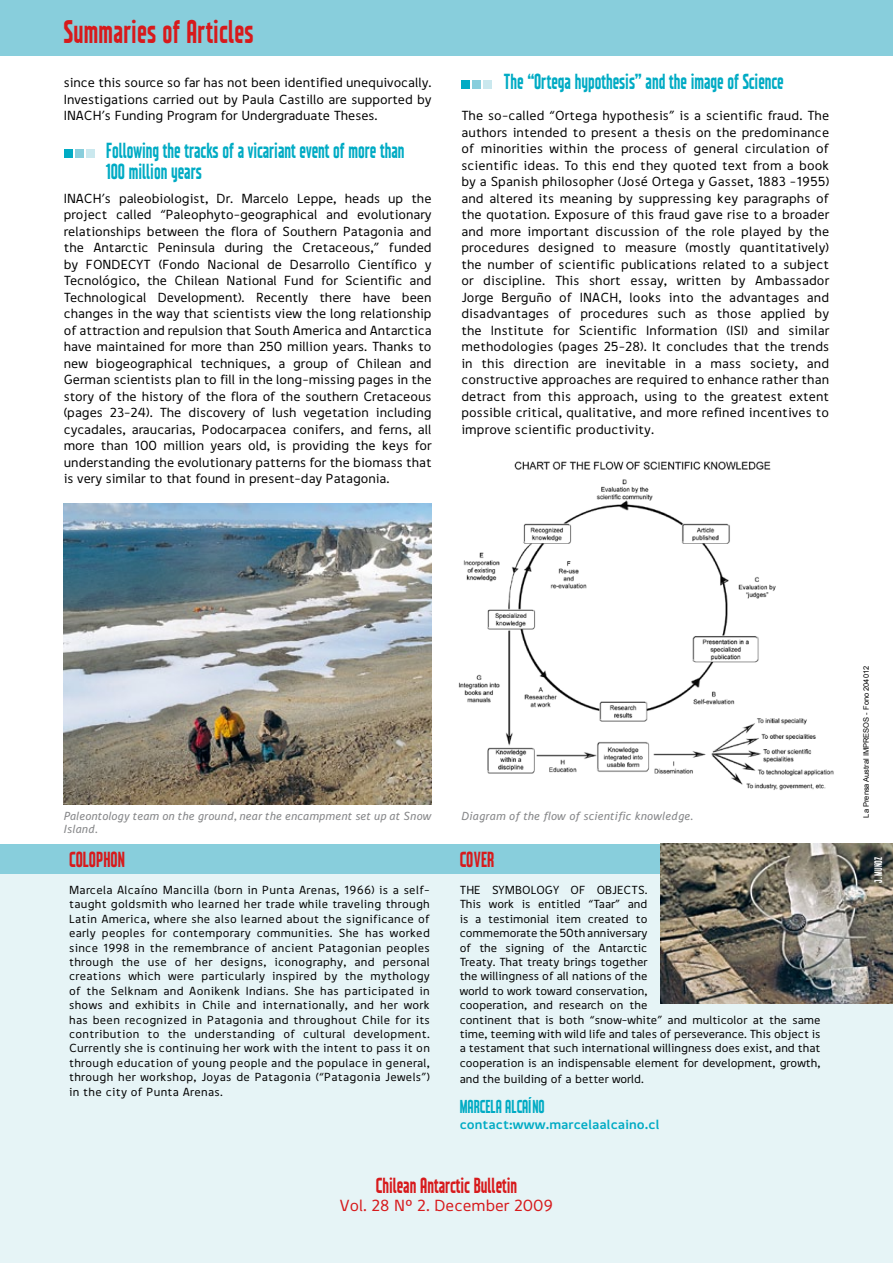
<style>
.page{position:relative;width:893px;height:1263px;background:#fff}
.page>*{position:absolute;margin:0;border:0;box-sizing:border-box;transform-origin:0 0}
.t1{font:31.5px "TCL355";letter-spacing:.01em;color:#d71a1c}
.t2{font:21px/21px "TCL355";color:#00abc4}
.t3{font:21px "TCL355";color:#d71a1c}
.t4{font:18px "TCL355";color:#00abc4}
.t5{font:16.5px "Digna";color:#d71a1c}
.t6{font:13.5px/16.5px "Digna";color:#000;text-align:justify}
.t7{font:700 13.5px "Digna";color:#00abc4}
.t8{font:12px/14.4px "Digna";color:#000;text-align:justify}
.t9{font:italic 12px "Digna";color:#87888a}
.t10{font:10.5px "TCL355";color:#fff}
.t11{font:7.5px "Arial";color:#000}
</style>
<div class="page">
<div style="left:0;top:862px;width:893px;height:401px;background:#e6f4f6"></div>
<div style="left:0;top:0;width:893px;height:55px;background:#88cedc"></div>
<div style="left:64px;top:149px;width:9px;height:9px;background:#00abc4"></div>
<div style="left:75px;top:149px;width:9px;height:9px;background:#88cedc"></div>
<div style="left:86px;top:149px;width:9px;height:9px;background:#cae8ee"></div>
<img style="left:64px;top:504px;width:368px;height:300px">
<div style="left:461px;top:80px;width:9px;height:9px;background:#00abc4"></div>
<div style="left:472px;top:80px;width:9px;height:9px;background:#88cedc"></div>
<div style="left:483px;top:80px;width:9px;height:9px;background:#cae8ee"></div>
<img style="left:458px;top:461px;width:376px;height:329px">
<div style="left:0;top:844px;width:893px;height:29px;background:#88cedc"></div>
<img style="left:660px;top:844px;width:233px;height:159px">
<h1 class="t1" style="left:64px;top:13px;width:191px">Summaries of Articles</h1>
<p class="t6" style="left:64px;top:74px;width:369px">since this source so far has not been identified unequivocally.<br>Investigations carried out by Paula Castillo are supported by INACH’s Funding Program for Undergraduate Theses.</p>
<h2 class="t2" style="left:106px;top:139px;width:300px">Following the tracks of a vicariant event of more than<br>100 million years</h2>
<p class="t6" style="left:64px;top:189px;width:369px">INACH’s paleobiologist, Dr. Marcelo Leppe, heads up the project called “Paleophyto-geographical and evolutionary relationships between the flora of Southern Patagonia and the Antarctic Peninsula during the Cretaceous,” funded by FONDECYT (Fondo Nacional de Desarrollo Científico y Tecnológico, the Chilean National Fund for Scientific and Technological Development). Recently there have been changes in the way that scientists view the long relationship of attraction and repulsion that South America and Antarctica have maintained for more than 250 million years. Thanks to new biogeographical techniques, a group of Chilean and German scientists plan to fill in the long-missing pages in the story of the history of the flora of the southern Cretaceous (pages 23-24). The discovery of lush vegetation including cycadales, araucarias, Podocarpacea conifers, and ferns, all more than 100 million years old, is providing the keys for understanding the evolutionary patterns for the biomass that is very similar to that found in present-day Patagonia.</p>
<h2 class="t2" style="left:504px;top:70px;width:281px">The “Ortega hypothesis” and the image of Science</h2>
<p class="t6" style="left:461px;top:107px;width:369px">The so-called “Ortega hypothesis” is a scientific fraud. The authors intended to present a thesis on the predominance of minorities within the process of general circulation of scientific ideas. To this end they quoted text from a book by a Spanish philosopher (José Ortega y Gasset, 1883 –1955) and altered its meaning by suppressing key paragraphs of the quotation. Exposure of this fraud gave rise to a broader and more important discussion of the role played by the procedures designed to measure (mostly quantitatively) the number of scientific publications related to a subject or discipline. This short essay, written by Ambassador Jorge Berguño of INACH, looks into the advantages and disadvantages of procedures such as those applied by the Institute for Scientific Information (ISI) and similar methodologies (pages 25-28). It concludes that the trends in this direction are inevitable in a mass society, and constructive approaches are required to enhance rather than detract from this approach, using to the greatest extent possible critical, qualitative, and more refined incentives to improve scientific productivity.</p>
<p class="t9" style="left:64px;top:808px;width:369px">Paleontology team on the ground, near the encampment set up at Snow</p>
<p class="t9" style="left:461px;top:808px;width:233px">Diagram of the flow of scientific knowledge.</p>
<p class="t9" style="left:64px;top:822px;width:36px">Island.</p>
<h2 class="t3" style="left:69px;top:847px;width:15px">Colopho</h2>
<h2 class="t3" style="left:118px;top:847px;width:9px">n</h2>
<p class="t8" style="left:69px;top:883px;width:362px">Marcela Alcaíno Mancilla (born in Punta Arenas, 1966) is a self&shy;taught goldsmith who learned her trade while traveling through Latin America, where she also learned about the significance of early peoples for contemporary communities. She has worked since 1998 in the remembrance of ancient Patagonian peoples through the use of her designs, iconography, and personal creations which were particularly inspired by the mythology of the Selknam and Aonikenk Indians. She has participated in shows and exhibits in Chile and internationally, and her work has been recognized in Patagonia and throughout Chile for its contribution to the understanding of cultural development.<br>Currently she is continuing her work with the intent to pass it on through education of young people and the populace in general, through her workshop, Joyas de Patagonia (“Patagonia Jewels”) in the city of Punta Arenas.</p>
<h2 class="t3" style="left:460px;top:847px;width:29px">Cover</h2>
<p class="t8" style="left:460px;top:883px;width:362px;text-align:left">THE SYMBOLOGY OF OBJECTS.<br>This work is entitled “Taar” and<br>is a testimonial item created to<br>commemorate the 50th anniversary<br>of the signing of the Antarctic<br>Treaty. That treaty brings together<br>the willingness of all nations of the<br>world to work toward conservation,<br>cooperation, and research on the<br>continent that is both “snow-white” and multicolor at the same time, teeming with wild life and tales of perseverance. This object is a testament that such international willingness does exist, and that cooperation is an indispensable element for development, growth,</p>
<p class="t8" style="left:460px;top:1072px;width:186px">and the building of a better world.</p>
<h3 class="t4" style="left:460px;top:1096px;width:87px">MARCELA ALCAÍNO</h3>
<p class="t7" style="left:460px;top:1116px;width:201px">contact:www.marcelaalcaino.cl</p>
<h2 class="t3" style="left:376px;top:1173px;width:143px">Chilean Antarctic Bulletin</h2>
<p class="t5" style="left:340px;top:1195px;width:215px">Vol. 28 Nº 2. December 2009</p>
<p class="t11" style="left:862px;top:817px;width:153px;rotate:-90deg">La Prensa Austral IMPRESOS - Fono 204012</p>
<p class="t10" style="left:872px;top:883px;width:27px;rotate:-90deg">J. MUÑOZ</p>
</div>
